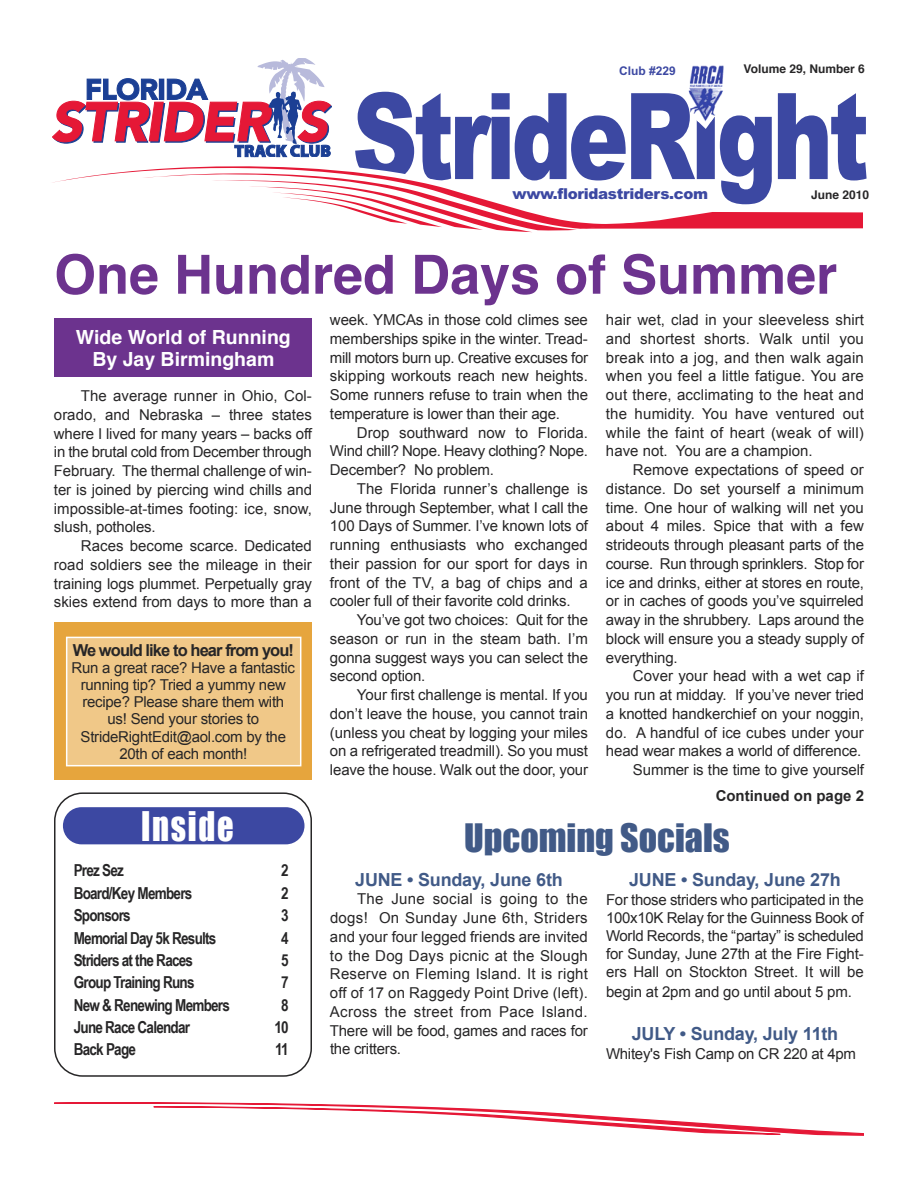
<style>
.page{position:relative;width:918px;height:1188px;background:#fff}
.page>*{position:absolute;margin:0;border:0;box-sizing:border-box;transform-origin:0 0}
.t1{font:120px "Arial Black+EKHHQA";letter-spacing:-.045em;color:#3c48a2;scale:.76 1}
.t2{font:700 54px "Helvetica";color:#6c338e}
.t3{font:37.5px "Impact";letter-spacing:.055em;color:#fff;scale:.87 1}
.t4{font:36px "Impact";color:#415a87}
.t5{font:700 19.5px/22.5px "Helvetica";color:#fff;text-align:center}
.t6{font:700 18px "Arial";letter-spacing:-.01em;color:#415a87}
.t7{font:700 16.5px "Arial Narrow";letter-spacing:-.045em;color:#272627}
.t8{font:700 16.5px "Arial";letter-spacing:-.055em;color:#272627}
.t9{font:15px/18.8px "Arial";letter-spacing:-.01em;color:#272627;text-align:justify}
.t10{font:15px "Arial Black+EKHHQA";letter-spacing:-.02em;color:#3c48a2}
.t11{font:700 15px "Arial";color:#272627}
.t12{font:12px "Arial Bold MT+EDPUDK";color:#272627}
.t13{font:700 12px "Helvetica";color:#272627}
.t14{font:12px "Arial Bold MT+EDPUDK";color:#3c48a2}
</style>
<div class="page">
<svg style="left:52px;top:166px;width:811px;height:67px"></svg>
<svg style="left:52px;top:58px;width:280px;height:99px"></svg>
<img style="left:688px;top:65px;width:36px;height:56px">
<div style="left:776px;top:190px;width:93px;height:20px;background:#fff"></div>
<svg style="left:54px;top:1102px;width:810px;height:34px"></svg>
<svg style="left:54px;top:792px;width:258px;height:285px"></svg>
<div style="left:63px;top:807px;width:241px;height:37px;background:#3c48a2;border-radius:19px"></div>
<div style="left:54px;top:318px;width:258px;height:59px;background:#6c338e"></div>
<div style="left:54px;top:622px;width:258px;height:158px;background:#e6a53d"></div>
<div style="left:67px;top:638px;width:233px;height:127px;background:#f0c888"></div>
<div style="left:66px;top:637px;width:235px;height:129px;border:2px solid #fff"></div>
<p class="t13" style="left:744px;top:64px;width:123px">Volume 29, Number 6</p>
<p class="t14" style="left:619px;top:64px;width:58px">Club #229</p>
<h1 class="t1" style="left:352px;top:67px;width:682px">StrideRight</h1>
<p class="t12" style="left:746px;top:65px;width:123px">Volume 27, Number 8</p>
<p class="t10" style="left:513px;top:185px;width:197px">www.floridastriders.com</p>
<p class="t12" style="left:793px;top:188px;width:73px">Aug st 2008</p>
<p class="t13" style="left:811px;top:189px;width:60px">June 2010</p>
<h2 class="t2" style="left:54px;top:252px;width:785px">One Hundred Days of Summer</h2>
<h3 class="t5" style="left:76px;top:327px;width:217px">Wide World of Running<br>By Jay Birmingham</h3>
<p class="t9" style="left:330px;top:310px;width:260px">week. YMCAs in those cold climes see memberships spike in the winter. Tread&shy;mill motors burn up. Creative excuses for skipping workouts reach new heights.<br>Some runners refuse to train when the temperature is lower than their age.</p>
<p class="t9" style="left:330px;top:423px;width:259px;text-indent:27px">Drop southward now to Florida.<br>Wind chill? Nope. Heavy clothing? Nope.<br>December? No problem.</p>
<p class="t9" style="left:330px;top:479px;width:260px;text-indent:27px">The Florida runner’s challenge is June through September, what I call the 100 Days of Summer. I’ve known lots of running enthusiasts who exchanged their passion for our sport for days in front of the TV, a bag of chips and a cooler full of their favorite cold drinks.</p>
<p class="t9" style="left:330px;top:610px;width:260px;text-indent:27px">You’ve got two choices: Quit for the season or run in the steam bath. I’m gonna suggest ways you can select the second option.</p>
<p class="t9" style="left:330px;top:685px;width:260px;text-indent:27px">Your first challenge is mental. If you don’t leave the house, you cannot train (unless you cheat by logging your miles on a refrigerated treadmill). So you must leave the house. Walk out the door, your</p>
<p class="t9" style="left:606px;top:310px;width:260px">hair wet, clad in your sleeveless shirt and shortest shorts. Walk until you break into a jog, and then walk again when you feel a little fatigue. You are out there, acclimating to the heat and the humidity. You have ventured out while the faint of heart (weak of will) have not. You are a champion.</p>
<p class="t9" style="left:606px;top:460px;width:260px;text-indent:27px">Remove expectations of speed or distance. Do set yourself a minimum time. One hour of walking will net you about 4 miles. Spice that with a few strideouts through pleasant parts of the course. Run through sprinklers. Stop for ice and drinks, either at stores en route, or in caches of goods you’ve squirreled away in the shrubbery. Laps around the block will ensure you a steady supply of everything.</p>
<p class="t9" style="left:606px;top:667px;width:260px;text-align:right">Cover your head with a wet cap if you run at midday. If you’ve never tried a knotted handkerchief on your noggin, do. A handful of ice cubes under your head wear makes a world of difference.<br>Summer is the time to give yourself</p>
<p class="t9" style="left:54px;top:387px;width:260px;text-indent:27px">The average runner in Ohio, Col&shy;orado, and Nebraska – three states where I lived for many years – backs off in the brutal cold from December through February. The thermal challenge of win&shy;ter is joined by piercing wind chills and impossible-at-times footing: ice, snow, slush, potholes.</p>
<p class="t9" style="left:54px;top:537px;width:260px;text-indent:27px">Races become scarce. Dedicated road soldiers see the mileage in their training logs plummet. Perpetually gray skies extend from days to more than a</p>
<p class="t8" style="left:73px;top:641px;width:223px">We would like to hear from you!</p>
<p class="t9" style="left:72px;top:659px;width:225px;line-height:17.1px;text-align:center">Run a great race? Have a fantastic running tip? Tried a yummy new recipe? Please share them with us! Send your stories to<br>StrideRightEdit@aol.com by the<br>20th of each month!</p>
<h3 class="t3" style="left:141px;top:803px;width:108px">Inside</h3>
<p class="t7" style="left:74px;top:861px;width:52px">Prez Sez</p>
<p class="t7" style="left:281px;top:861px;width:9px">2</p>
<p class="t7" style="left:74px;top:883px;width:120px">Board/Key Members</p>
<p class="t7" style="left:281px;top:883px;width:9px">2</p>
<p class="t7" style="left:74px;top:906px;width:59px">Sponsors</p>
<p class="t7" style="left:281px;top:906px;width:9px">3</p>
<p class="t7" style="left:74px;top:928px;width:144px">Memorial Day 5k Results</p>
<p class="t7" style="left:281px;top:928px;width:9px">4</p>
<p class="t7" style="left:74px;top:950px;width:121px">Striders at the Races</p>
<p class="t7" style="left:281px;top:950px;width:9px">5</p>
<p class="t7" style="left:74px;top:973px;width:122px">Group Training Runs</p>
<p class="t7" style="left:281px;top:973px;width:9px">7</p>
<p class="t7" style="left:74px;top:995px;width:158px">New &amp; Renewing Members</p>
<p class="t7" style="left:281px;top:995px;width:9px">8</p>
<p class="t7" style="left:74px;top:1017px;width:118px">June Race Calendar</p>
<p class="t7" style="left:274px;top:1017px;width:16px">10</p>
<p class="t7" style="left:74px;top:1040px;width:64px">Back Page</p>
<p class="t7" style="left:275px;top:1040px;width:15px">11</p>
<p class="t11" style="left:716px;top:788px;width:150px">Continued on page 2</p>
<h3 class="t4" style="left:464px;top:815px;width:267px">Upcoming Socials</h3>
<p class="t6" style="left:355px;top:869px;width:209px">JUNE • Sunday, June 6th</p>
<p class="t9" style="left:330px;top:890px;width:260px;text-indent:27px">The June social is going to the dogs! On Sunday June 6th, Striders and your four legged friends are invited to the Dog Days picnic at the Slough Reserve on Fleming Island. It is right off of 17 on Raggedy Point Drive (left).<br>Across the street from Pace Island.<br>There will be food, games and races for the critters.</p>
<p class="t6" style="left:629px;top:869px;width:213px">JUNE • Sunday, June 27h</p>
<p class="t9" style="left:606px;top:891px;width:259px;line-height:18px">For those striders who participated in the 100x10K Relay for the Guinness Book of World Records, the “partay” is scheduled for Sunday, June 27th at the Fire Fight&shy;ers Hall on Stockton Street. It will be</p>
<p class="t9" style="left:606px;top:983px;width:247px">begin at 2pm and go until about 5 pm.</p>
<p class="t6" style="left:632px;top:1024px;width:208px">JULY • Sunday, July 11th</p>
<p class="t9" style="left:606px;top:1044px;width:252px">Whitey's Fish Camp on CR 220 at 4pm</p>
</div>
